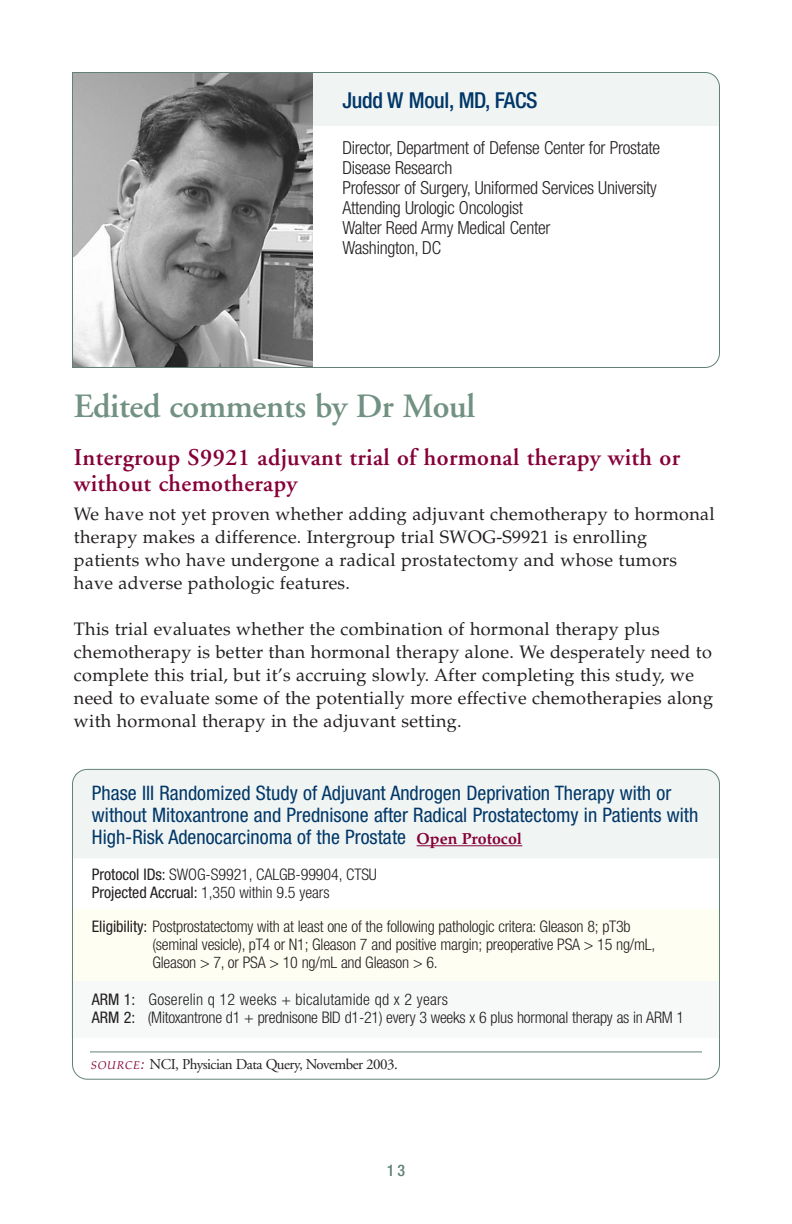
<style>
.page{position:relative;width:792px;height:1224px;background:#fff}
.page>*{position:absolute;margin:0;border:0;box-sizing:border-box;transform-origin:0 0}
.t1{font:600 34px "Adobe Garamond";letter-spacing:-.01em;color:#719182}
.t2{font:600 24px/26px "Adobe Garamond";letter-spacing:.015em;color:#860038}
.t3{font:500 condensed 22px "Helvetica Neue";letter-spacing:-.015em;color:#003768}
.t4{font:condensed 20px/22px "Helvetica Neue";color:#003768}
.t5{font:18px/23px "Palatino";letter-spacing:.015em;color:#231f20}
.t6{font:300 condensed 18px/20px "Helvetica Neue";letter-spacing:-.015em;color:#231f20}
.t7{font:300 condensed 16px/18px "Helvetica Neue";letter-spacing:-.015em;color:#231f20}
.t8{font:500 condensed 16px "Helvetica Neue";color:#608373}
.t9{font:15px "Adobe Garamond";letter-spacing:-.035em;color:#231f20}
.s1{font-family:"Palatino";font-weight:700;font-stretch:normal;font-size:16px;color:#860038}
.s2{font-weight:400}
.s3{font-family:"Palatino";font-style:italic;font-size:11.2px;color:#860038}
.s4{font-family:"Palatino";font-style:italic;color:#860038}
</style>
<div class="page">
<div style="left:72px;top:72px;width:648px;height:296px;background:#f0f4f3;border-radius:14px"></div>
<div style="left:72px;top:126px;width:648px;height:242px;background:#fff"></div>
<img style="left:72px;top:72px;width:240px;height:296px">
<svg style="left:705px;top:72px;width:15px;height:296px"></svg>
<div style="left:72px;top:770px;width:648px;height:88px;background:#f0f4f3"></div>
<div style="left:72px;top:973px;width:648px;height:64px;background:#f7f9f8"></div>
<div style="left:72px;top:910px;width:648px;height:71px;background:#fffef3"></div>
<hr style="left:417px;top:845px;width:105px;height:1px;background:#860038">
<hr style="left:90px;top:1051px;width:612px;height:1px;background:#608373">
<div style="left:72px;top:769px;width:648px;height:311px;border:2px solid #608373;border-radius:15px"></div>
<p class="t3" style="left:342px;top:92px;width:197px">Judd W Moul, MD, FACS</p>
<p class="t6" style="left:342px;top:139px;width:319px">Director, Department of Defense Center for Prostate Disease Research<br>Professor of Surgery, Uniformed Services University Attending Urologic Oncologist<br>Walter Reed Army Medical Center<br>Washington, DC</p>
<h1 class="t1" style="left:74px;top:393px;width:403px">Edited comments by Dr Moul</h1>
<h2 class="t2" style="left:74px;top:447px;width:608px">Intergroup S9921 adjuvant trial of hormonal therapy with or without chemotherapy</h2>
<p class="t5" style="left:74px;top:504px;width:642px">We have not yet proven whether adding adjuvant chemotherapy to hormonal therapy makes a difference. Intergroup trial SWOG-S9921 is enrolling patients who have undergone a radical prostatectomy and whose tumors have adverse pathologic features.</p>
<p class="t5" style="left:74px;top:619px;width:641px">This trial evaluates whether the combination of hormonal therapy plus chemotherapy is better than hormonal therapy alone. We desperately need to complete this trial, but it’s accruing slowly. After completing this study, we need to evaluate some of the potentially more effective chemotherapies along with hormonal therapy in the adjuvant setting.</p>
<p class="t4" style="left:92px;top:784px;width:608px">Phase III Randomized Study of Adjuvant Androgen Deprivation Therapy with or without Mitoxantrone and Prednisone after Radical Prostatectomy in Patients with<br>High-Risk Adenocarcinoma of the Prostate <span class="s1">Open Protocol</span></p>
<p class="t7" style="left:92px;top:867px;width:286px"><span class="s2">Protocol IDs:</span> SWOG-S9921, CALGB-99904, CTSU<br><span class="s2">Projected Accrual:</span> 1,350 within 9.5 years</p>
<p class="t7" style="left:152px;top:919px;width:504px;text-indent:-60px"><span class="s2">Eligibility:</span> Postprostatectomy with at least one of the following pathologic critera: Gleason 8; pT3b (seminal vesicle), pT4 or N1; Gleason 7 and positive margin; preoperative PSA &gt; 15 ng/mL,<br>Gleason &gt; 7, or PSA &gt; 10 ng/mL and Gleason &gt; 6.</p>
<p class="t7" style="left:92px;top:992px;width:594px"><span class="s2">ARM 1:</span> Goserelin q 12 weeks + bicalutamide qd x 2 years<br><span class="s2">ARM 2:</span> (Mitoxantrone d1 + prednisone BID d1-21) every 3 weeks x 6 plus hormonal therapy as in ARM 1</p>
<p class="t9" style="left:91px;top:1059px;width:309px"><span class="s3">SOURCE</span><span class="s4">:</span> NCI, Physician Data Query, November 2003.</p>
<p class="t8" style="left:387px;top:1164px;width:20px">13</p>
</div>
